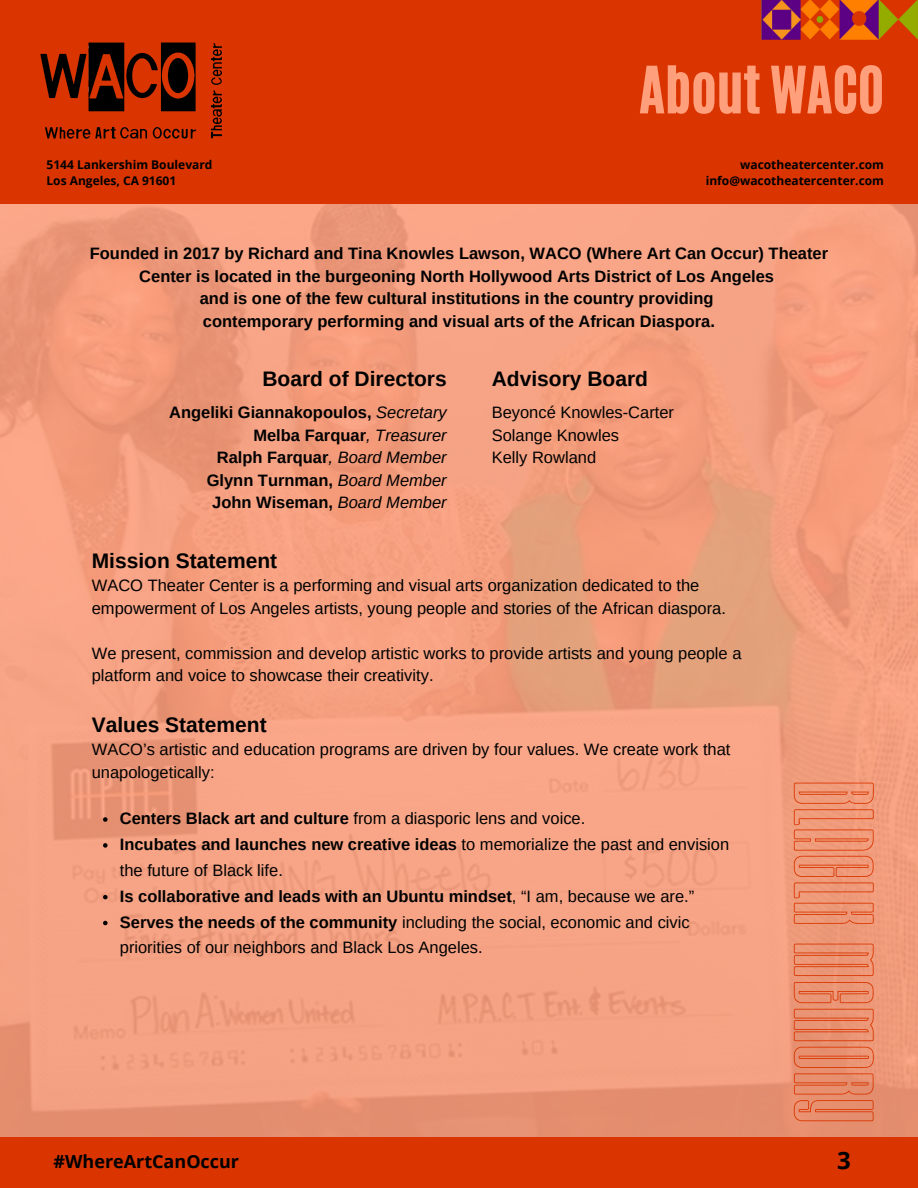
<style>
.page{position:relative;width:918px;height:1188px;background:#fff}
.page>*{position:absolute;margin:0;border:0;box-sizing:border-box;transform-origin:0 0}
.t1{font:85.5px "Aeroxys Outline";letter-spacing:.03em;color:#da3500}
.t2{font:54px "CA Generated";color:#ff9f7c}
.t3{font:700 24px "Open Sans";color:#000}
.t4{font:700 21px "Arimo";color:#010101}
.t5{font:700 18px "Open Sans";color:#000}
.t6{font:16.5px/25.8px "Arimo";color:#010101}
.t7{font:700 16.5px/22.5px "Arimo";color:#010101;text-align:right}
.t8{font:700 12px/16px "Open Sans";color:#000}
.s1{font-weight:400;font-style:italic}
.s2{font-weight:700}
</style>
<div class="page">
<img style="left:0;top:204px;width:918px;height:933px">
<div style="left:0;top:0;width:918px;height:204px;background:#da3500"></div>
<div style="left:0;top:1137px;width:918px;height:51px;background:#da3500"></div>
<img style="left:40px;top:42px;width:182px;height:97px">
<img style="left:762px;top:0;width:156px;height:39px">
<svg style="left:103px;top:817px;width:5px;height:5px"></svg>
<svg style="left:103px;top:843px;width:5px;height:5px"></svg>
<svg style="left:103px;top:895px;width:5px;height:4px"></svg>
<svg style="left:103px;top:921px;width:5px;height:4px"></svg>
<h2 class="t2" style="left:639px;top:51px;width:246px">About WACO</h2>
<p class="t8" style="left:47px;top:156px;width:167px">5144 Lankershim Boulevard<br>Los Angeles, CA 91601</p>
<p class="t8" style="left:706px;top:156px;width:180px;text-align:right">wacotheatercenter.com info@wacotheatercenter.com</p>
<p class="t7" style="left:90px;top:242px;width:740px;text-align:center">Founded in 2017 by Richard and Tina Knowles Lawson, WACO (Where Art Can Occur) Theater Center is located in the burgeoning North Hollywood Arts District of Los Angeles<br>and is one of the few cultural institutions in the country providing<br>contemporary performing and visual arts of the African Diaspora.</p>
<p class="t4" style="left:262px;top:367px;width:186px">Board of Directors</p>
<p class="t7" style="left:169px;top:401px;width:279px">Angeliki Giannakopoulos, <span class="s1">Secretary<br></span>Melba Farquar<span class="s1">, Treasurer<br></span>Ralph Farquar<span class="s1">, Board Member<br></span>Glynn Turnman, <span class="s1">Board Member<br></span>John Wiseman, <span class="s1">Board Member</span></p>
<p class="t4" style="left:492px;top:367px;width:158px">Advisory Board</p>
<p class="t6" style="left:492px;top:401px;width:184px;line-height:22.5px">Beyoncé Knowles-Carter<br>Solange Knowles<br>Kelly Rowland</p>
<p class="t4" style="left:92px;top:549px;width:187px">Mission Statement</p>
<p class="t6" style="left:92px;top:574px;width:636px;line-height:22.5px">WACO Theater Center is a performing and visual arts organization dedicated to the empowerment of Los Angeles artists, young people and stories of the African diaspora.</p>
<p class="t6" style="left:92px;top:642px;width:651px;line-height:22.5px">We present, commission and develop artistic works to provide artists and young people a platform and voice to showcase their creativity.</p>
<p class="t4" style="left:92px;top:713px;width:176px">Values Statement</p>
<p class="t6" style="left:92px;top:738px;width:640px;line-height:22.5px">WACO’s artistic and education programs are driven by four values. We create work that unapologetically:</p>
<p class="t6" style="left:120px;top:805px;width:611px"><span class="s2">Centers Black art and culture</span> from a diasporic lens and voice.<br><span class="s2">Incubates and launches new creative ideas</span> to memorialize the past and envision the future of Black life.<br><span class="s2">Is collaborative and leads with an Ubuntu mindset</span>, “I am, because we are.” <span class="s2">Serves the needs of the community</span> including the social, economic and civic priorities of our neighbors and Black Los Angeles.</p>
<h1 class="t1" style="left:867px;top:781px;width:343px;rotate:90deg">BLACLK MEMORY</h1>
<p class="t5" style="left:54px;top:1148px;width:187px">#WhereArtCanOccur</p>
<h3 class="t3" style="left:837px;top:1144px;width:15px">3</h3>
</div>
